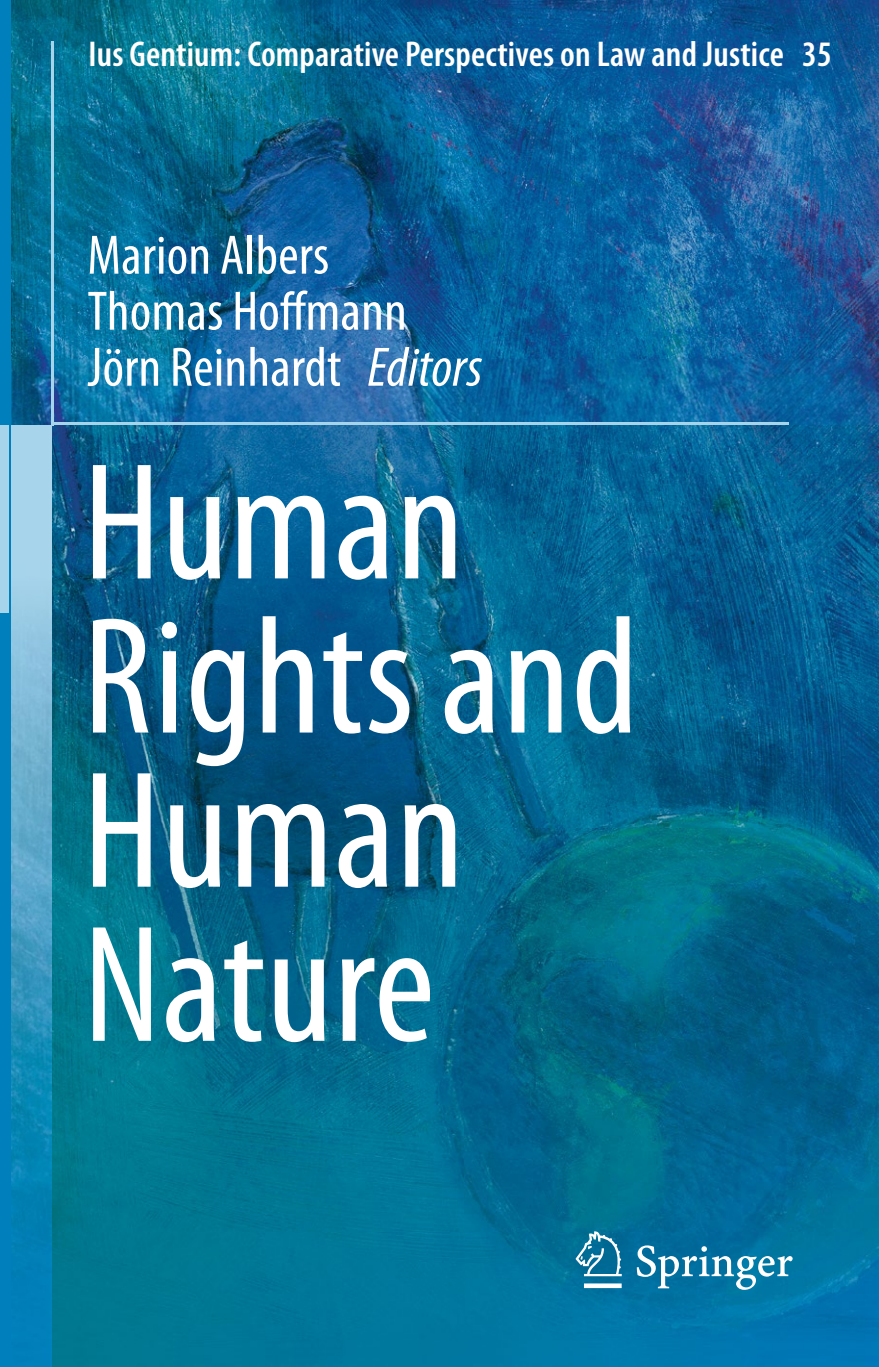
<style>
.page{position:relative;width:879px;height:1367px;background:#fff}
.page>*{position:absolute;margin:0;border:0;box-sizing:border-box;transform-origin:0 0}
.t1{font:condensed 168px/154px "Myriad Pro";letter-spacing:.005em;color:#fff}
.t2{font:condensed 56px/56px "Myriad Pro";letter-spacing:.005em;color:#fff}
.t3{font:600 condensed 36px "Myriad Pro";letter-spacing:.005em;color:#fff}
.s1{font-style:italic}
</style>
<div class="page">
<img style="left:11px;top:0;width:868px;height:425px">
<img style="left:11px;top:425px;width:868px;height:941px">
<hr style="left:51px;top:41px;width:3px;height:384px;background:#a6d4eb">
<div style="left:0;top:425px;width:9px;height:187px;background:#a6d4eb"></div>
<hr style="left:51px;top:422px;width:737px;height:3px;background:#a6d4eb">
<svg style="left:576px;top:1230px;width:217px;height:59px;background:#2c87ad"></svg>
<p class="t3" style="left:89px;top:34px;width:745px">Ius Gentium: Comparative Perspectives on Law and Justice 35</p>
<h2 class="t2" style="left:87px;top:228px;width:397px">Marion Albers<br>Thomas Hoffmann<br>Jörn Reinhardt <span class="s1">Editors</span></h2>
<h1 class="t1" style="left:83px;top:449px;width:557px">Human<br>Rights and<br>Human<br>Nature</h1>
</div>
